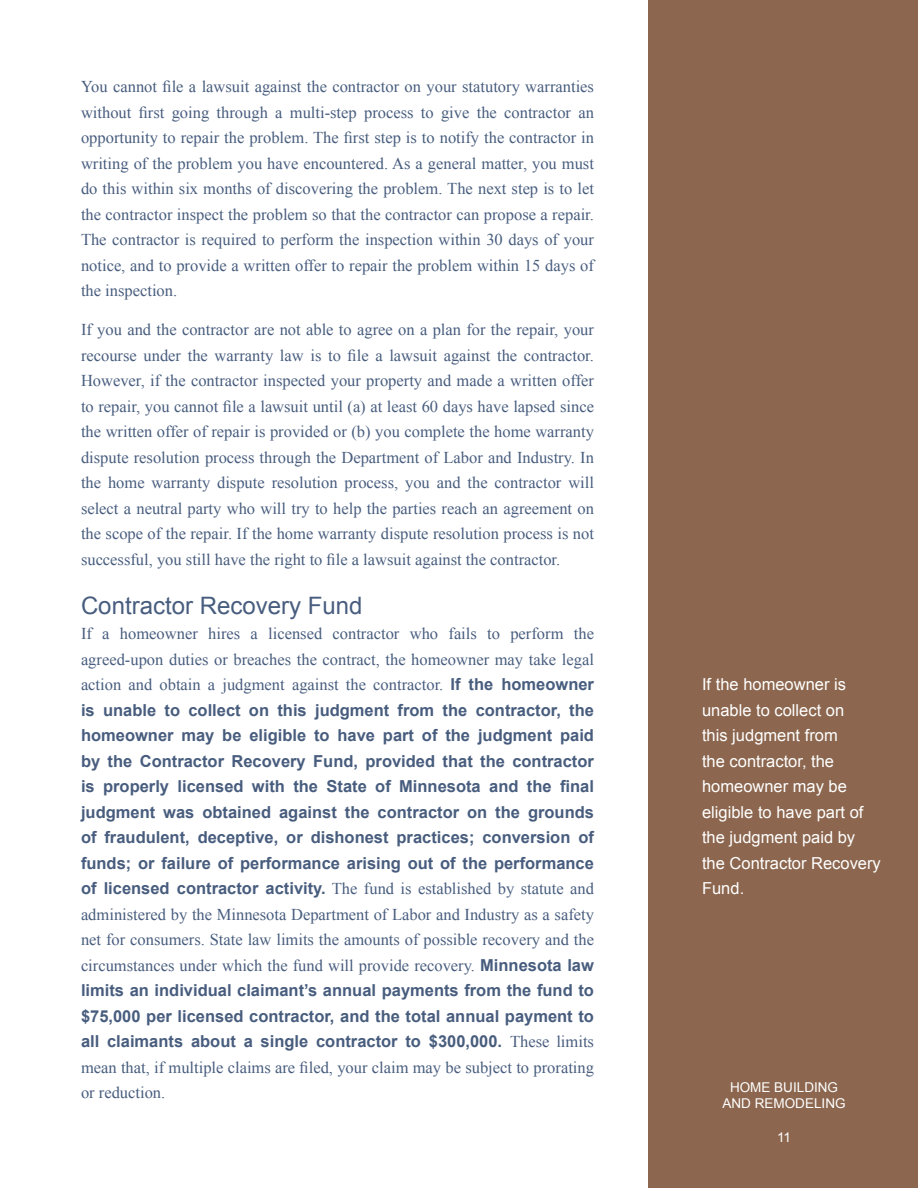
<style>
.page{position:relative;width:918px;height:1188px;background:#fff}
.page>*{position:absolute;margin:0;border:0;box-sizing:border-box;transform-origin:0 0}
.h3{font:24px "Arial";color:#485d7e}
.p{font:16.5px/25.5px "Times New Roman";color:#485d7e;text-align:justify}
.p_1{font:700 16.5px/25.5px "Arial";color:#485d7e;text-align:justify}
.p_1-2{font:16.5px/25.5px "Arial";color:#fff}
.t1{font:13.5px/16.5px "Arial";color:#fff;text-align:center}
.s1{font-family:"Times New Roman";font-weight:400}
</style>
<div class="page">
<div style="left:648px;top:0;width:270px;height:1188px;background:#8c664e"></div>
<p class="p" style="left:81px;top:74px;width:515px">You cannot file a lawsuit against the contractor on your statutory warranties without first going through a multi-step process to give the contractor an opportunity to repair the problem. The first step is to notify the contractor in writing of the problem you have encountered. As a general matter, you must do this within six months of discovering the problem. The next step is to let the contractor inspect the problem so that the contractor can propose a repair.<br>The contractor is required to perform the inspection within 30 days of your notice, and to provide a written offer to repair the problem within 15 days of the inspection.</p>
<p class="p" style="left:81px;top:317px;width:515px">If you and the contractor are not able to agree on a plan for the repair, your recourse under the warranty law is to file a lawsuit against the contractor.<br>However, if the contractor inspected your property and made a written offer to repair, you cannot file a lawsuit until (a) at least 60 days have lapsed since the written offer of repair is provided or (b) you complete the home warranty dispute resolution process through the Department of Labor and Industry. In the home warranty dispute resolution process, you and the contractor will select a neutral party who will try to help the parties reach an agreement on the scope of the repair. If the home warranty dispute resolution process is not successful, you still have the right to file a lawsuit against the contractor.</p>
<p class="h3" style="left:81px;top:590px;width:283px">Contractor Recovery Fund</p>
<p class="p_1" style="left:81px;top:621px;width:515px"><span class="s1">If a homeowner hires a licensed contractor who fails to perform the agreed-upon duties or breaches the contract, the homeowner may take legal action and obtain a judgment against the contractor.</span> If the homeowner is unable to collect on this judgment from the contractor, the homeowner may be eligible to have part of the judgment paid by the Contractor Recovery Fund, provided that the contractor is properly licensed with the State of Minnesota and the final judgment was obtained against the contractor on the grounds of fraudulent, deceptive, or dishonest practices; conversion of funds; or failure of performance arising out of the performance of licensed contractor activity. <span class="s1">The fund is established by statute and administered by the Minnesota Department of Labor and Industry as a safety net for consumers. State law limits the amounts of possible recovery and the circumstances under which the fund will provide recovery.</span> Minnesota law limits an individual claimant’s annual payments from the fund to $75,000 per licensed contractor, and the total annual payment to all claimants about a single contractor to $300,000. <span class="s1">These limits mean that, if multiple claims are filed, your claim may be subject to prorating or reduction.</span></p>
<p class="p_1-2" style="left:702px;top:672px;width:180px">If the homeowner is unable to collect on<br>this judgment from<br>the contractor, the homeowner may be eligible to have part of the judgment paid by the Contractor Recovery<br>Fund.</p>
<p class="t1" style="left:723px;top:1079px;width:125px">HOME BUILDING<br>AND REMODELING</p>
<p class="t1" style="left:777px;top:1129px;width:16px">11</p>
</div>
